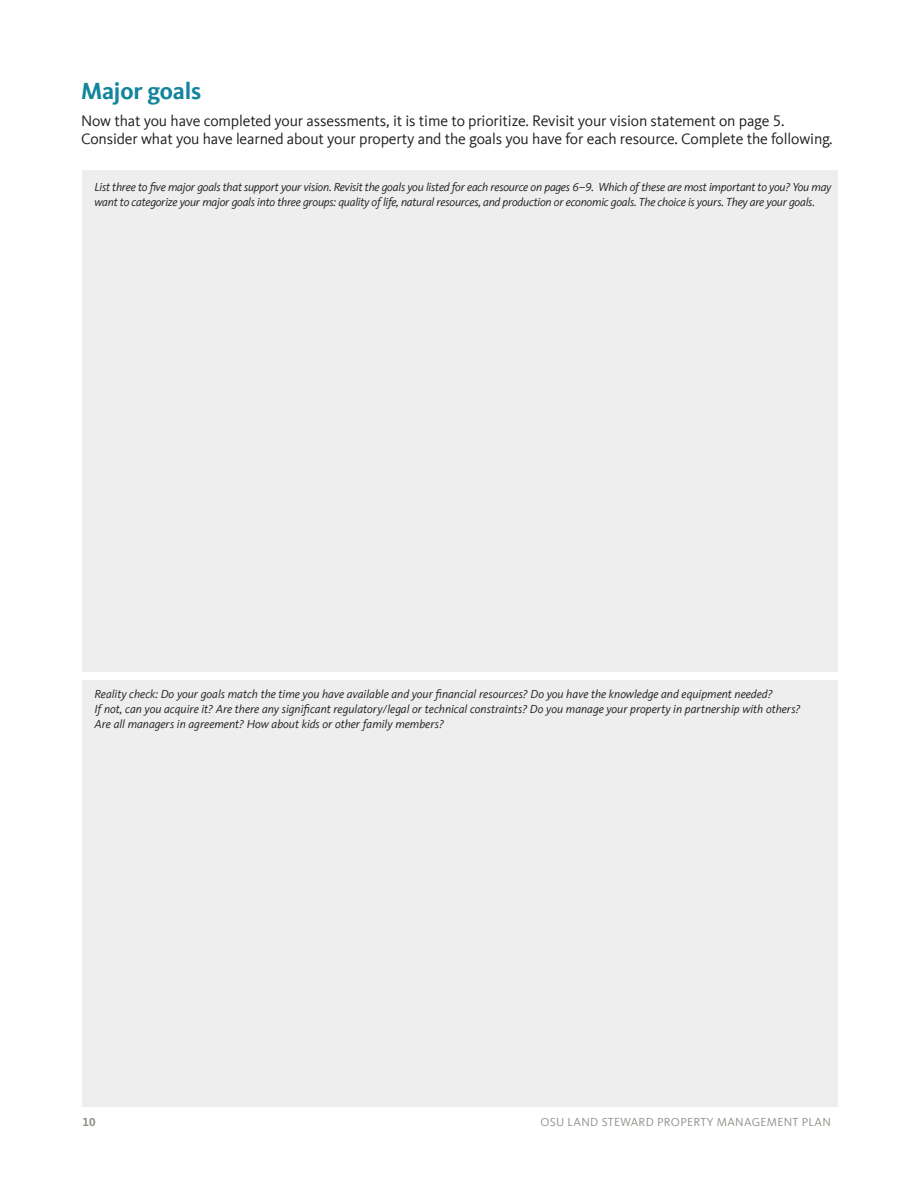
<style>
.page{position:relative;width:918px;height:1188px;background:#fff}
.page>*{position:absolute;margin:0;border:0;box-sizing:border-box;transform-origin:0 0}
.t1{font:700 24px "Kievit Offc";letter-spacing:-.01em;color:#13859c}
.t2{font:15.75px/18px "Kievit Offc";letter-spacing:-.01em;color:#231f20}
.t3{font:italic 12px/15px "Kievit Offc";letter-spacing:-.01em;color:#231f20}
.t4{font:12px "Kievit Offc";letter-spacing:.025em;color:#8f918a}
.t5{font:700 12px "Kievit Offc";color:#8f918a}
</style>
<div class="page">
<div style="left:82px;top:170px;width:756px;height:502px;background:#eeeeef"></div>
<div style="left:82px;top:680px;width:756px;height:427px;background:#eeeeef"></div>
<h1 class="t1" style="left:81px;top:77px;width:122px">Major goals</h1>
<h2 class="t2" style="left:81px;top:112px;width:753px">Now that you have completed your assessments, it is time to prioritize. Revisit your vision statement on page 5.<br>Consider what you have learned about your property and the goals you have for each resource. Complete the following.</h2>
<p class="t3" style="left:94px;top:179px;width:739px">List three to five major goals that support your vision. Revisit the goals you listed for each resource on pages 6–9. Which of these are most important to you? You may want to categorize your major goals into three groups: quality of life, natural resources, and production or economic goals. The choice is yours. They are your goals.</p>
<p class="t3" style="left:94px;top:686px;width:707px">Reality check: Do your goals match the time you have available and your financial resources? Do you have the knowledge and equipment needed?<br>If not, can you acquire it? Are there any significant regulatory/legal or technical constraints? Do you manage your property in partnership with others?<br>Are all managers in agreement? How about kids or other family members?</p>
<p class="t5" style="left:82px;top:1115px;width:15px">10</p>
<p class="t4" style="left:541px;top:1115px;width:292px">OSU LAND STEWARD PROPERTY MANAGEMENT PLAN</p>
</div>
